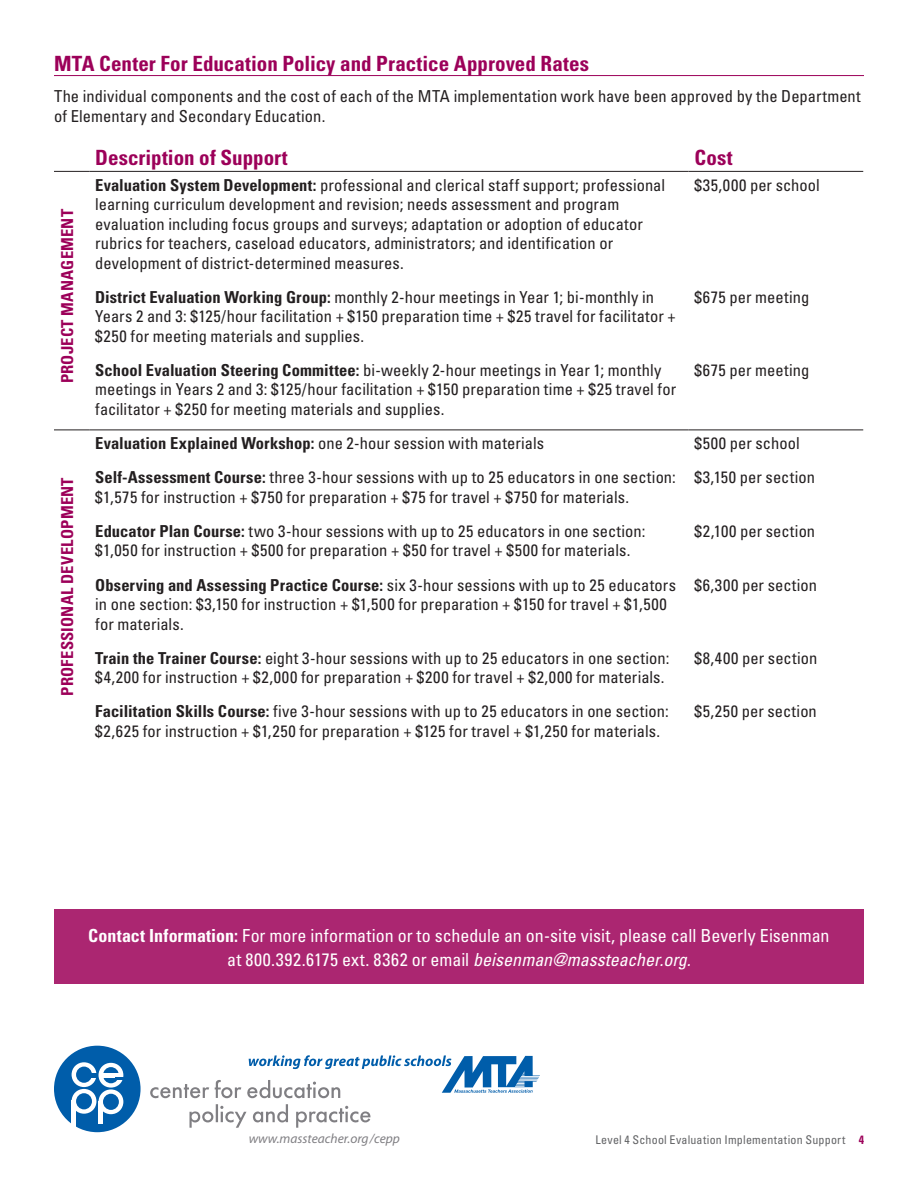
<style>
.page{position:relative;width:918px;height:1188px;background:#fff}
.page>*{position:absolute;margin:0;border:0;box-sizing:border-box;transform-origin:0 0}
.t1{font:700 condensed 21px "Univers";color:#9c0059}
.t2{font:condensed 18px/24px "Univers";color:#fff;text-align:center}
.t3{font:condensed 16.5px/19.5px "Univers";letter-spacing:.005em;color:#231f20}
.t4{font:700 condensed 16.5px "Univers";letter-spacing:.015em;color:#9c0059}
.t5{font:italic 13.5px "Myriad";color:#807f83}
.t6{font:condensed 12px "Univers";letter-spacing:.02em;color:#636466}
.s1{font-weight:700}
.s2{font-style:italic}
.s3{font-weight:700;color:#9c0059}
</style>
<div class="page">
<hr style="left:54px;top:75px;width:810px;height:1px;background:#9c0059">
<hr style="left:89px;top:430px;width:599px;height:1px;background:#231f20">
<hr style="left:688px;top:430px;width:175px;height:1px;background:#231f20">
<hr style="left:54px;top:430px;width:35px;height:1px;background:#231f20">
<hr style="left:54px;top:171px;width:35px;height:1px;background:#231f20">
<hr style="left:89px;top:171px;width:599px;height:1px;background:#231f20">
<hr style="left:688px;top:171px;width:175px;height:1px;background:#231f20">
<div style="left:54px;top:1046px;width:87px;height:86px;background:#005daa;border-radius:50%"></div>
<svg style="left:72px;top:1062px;width:51px;height:52px"></svg>
<hr style="left:83px;top:1073px;width:15px;height:4px;background:#005daa">
<hr style="left:103px;top:1073px;width:20px;height:4px;background:#fff">
<hr style="left:115px;top:1077px;width:14px;height:3px;background:#005daa">
<hr style="left:72px;top:1100px;width:4px;height:29px;background:#fff">
<hr style="left:99px;top:1101px;width:4px;height:23px;background:#fff">
<svg style="left:189px;top:1104px;width:181px;height:24px"></svg>
<svg style="left:150px;top:1055px;width:390px;height:43px"></svg>
<div style="left:54px;top:910px;width:810px;height:74px;background:#ab2671"></div>
<p class="t1" style="left:54px;top:50px;width:537px">MTA Center For Education Policy and Practice Approved Rates</p>
<p class="t3" style="left:54px;top:86px;width:808px">The individual components and the cost of each of the MTA implementation work have been approved by the Department of Elementary and Secondary Education.</p>
<p class="t1" style="left:95px;top:145px;width:194px">Description of Support</p>
<p class="t1" style="left:695px;top:145px;width:40px">Cost</p>
<p class="t4" style="left:57px;top:383px;width:176px;rotate:-90deg">PROJECT MANAGEMENT</p>
<p class="t3" style="left:95px;top:175px;width:571px"><span class="s1">Evaluation System Development:</span> professional and clerical staff support; professional learning curriculum development and revision; needs assessment and program evaluation including focus groups and surveys; adaptation or adoption of educator rubrics for teachers, caseload educators, administrators; and identification or development of district-determined measures.</p>
<p class="t3" style="left:694px;top:175px;width:127px">$35,000 per school</p>
<p class="t3" style="left:95px;top:287px;width:582px"><span class="s1">District Evaluation Working Group:</span> monthly 2-hour meetings in Year 1; bi-monthly in<br>Years 2 and 3: $125/hour facilitation + $150 preparation time + $25 travel for facilitator + $250 for meeting materials and supplies.</p>
<p class="t3" style="left:694px;top:287px;width:116px">$675 per meeting</p>
<p class="t3" style="left:95px;top:360px;width:583px"><span class="s1">School Evaluation Steering Committee:</span> bi-weekly 2-hour meetings in Year 1; monthly meetings in Years 2 and 3: $125/hour facilitation + $150 preparation time + $25 travel for facilitator + $250 for meeting materials and supplies.</p>
<p class="t3" style="left:694px;top:360px;width:116px">$675 per meeting</p>
<p class="t4" style="left:57px;top:696px;width:220px;rotate:-90deg">PROFESSIONAL DEVELOPMENT</p>
<p class="t3" style="left:95px;top:433px;width:450px"><span class="s1">Evaluation Explained Workshop:</span> one 2-hour session with materials</p>
<p class="t3" style="left:694px;top:433px;width:107px">$500 per school</p>
<p class="t3" style="left:95px;top:467px;width:582px"><span class="s1">Self-Assessment Course:</span> three 3-hour sessions with up to 25 educators in one section: $1,575 for instruction + $750 for preparation + $75 for travel + $750 for materials.</p>
<p class="t3" style="left:694px;top:467px;width:122px">$3,150 per section</p>
<p class="t3" style="left:95px;top:521px;width:552px"><span class="s1">Educator Plan Course:</span> two 3-hour sessions with up to 25 educators in one section: $1,050 for instruction + $500 for preparation + $50 for travel + $500 for materials.</p>
<p class="t3" style="left:694px;top:521px;width:122px">$2,100 per section</p>
<p class="t3" style="left:95px;top:575px;width:582px"><span class="s1">Observing and Assessing Practice Course:</span> six 3-hour sessions with up to 25 educators in one section: $3,150 for instruction + $1,500 for preparation + $150 for travel + $1,500 for materials.</p>
<p class="t3" style="left:694px;top:575px;width:124px">$6,300 per section</p>
<p class="t3" style="left:95px;top:648px;width:576px"><span class="s1">Train the Trainer Course:</span> eight 3-hour sessions with up to 25 educators in one section: $4,200 for instruction + $2,000 for preparation + $200 for travel + $2,000 for materials.</p>
<p class="t3" style="left:694px;top:648px;width:124px">$8,400 per section</p>
<p class="t3" style="left:95px;top:702px;width:575px"><span class="s1">Facilitation Skills Course:</span> five 3-hour sessions with up to 25 educators in one section: $2,625 for instruction + $1,250 for preparation + $125 for travel + $1,250 for materials.</p>
<p class="t3" style="left:694px;top:702px;width:124px">$5,250 per section</p>
<p class="t2" style="left:88px;top:923px;width:743px"><span class="s1">Contact Information:</span> For more information or to schedule an on-site visit, please call Beverly Eisenman at 800.392.6175 ext. 8362 or email <span class="s2">beisenman@massteacher.org.</span></p>
<p class="t5" style="left:249px;top:1131px;width:153px">www.massteacher.org/cepp</p>
<p class="t6" style="left:595px;top:1132px;width:270px">Level 4 School Evaluation Implementation Support <span class="s3">4</span></p>
</div>
